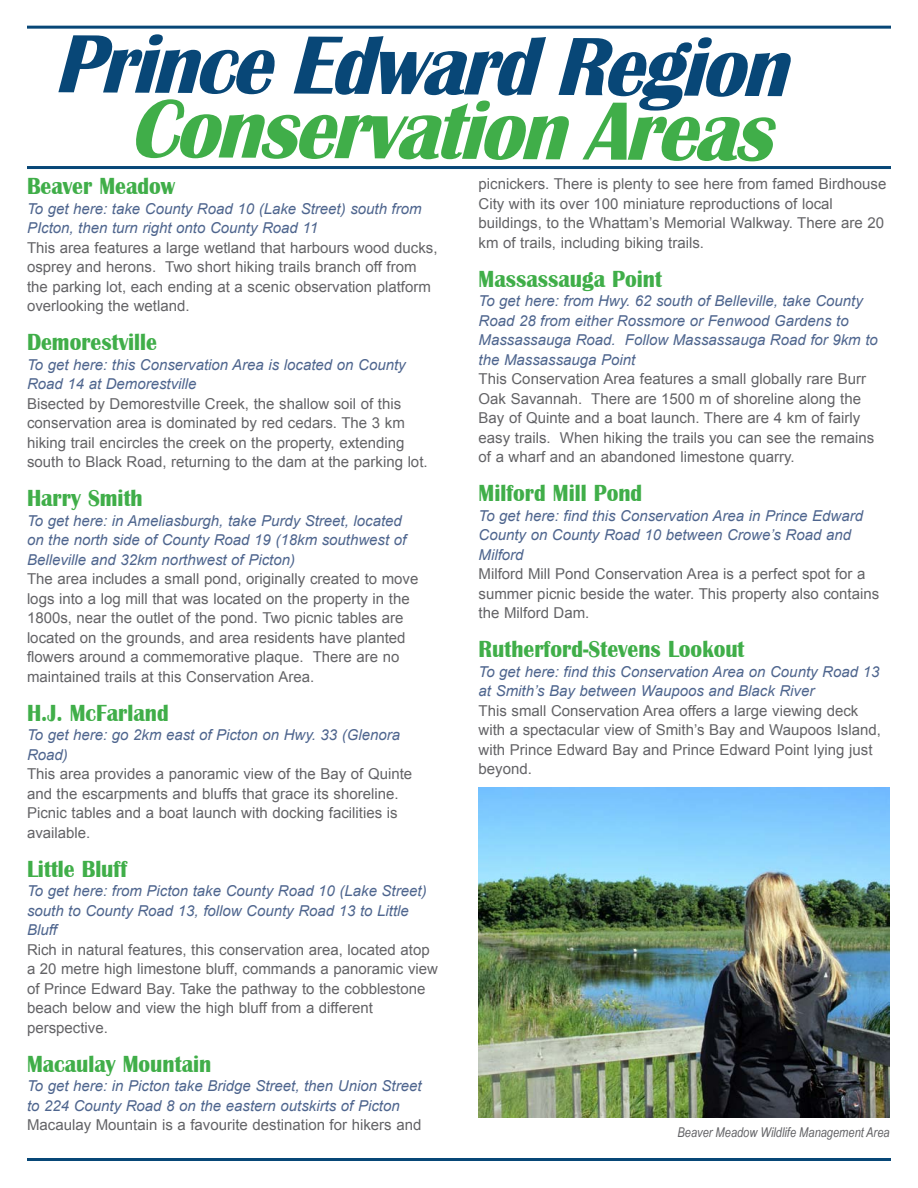
<style>
.page{position:relative;width:918px;height:1188px;background:#fff}
.page>*{position:absolute;margin:0;border:0;box-sizing:border-box;transform-origin:0 0}
.t1{font:italic 700 85.5px "Britannic";color:#084777;scale:.93 1}
.t2{font:italic 700 85.5px "Britannic";color:#40ae49;scale:.93 1}
.t3{font:700 24px "Britannic";color:#40ae49;scale:.9 1}
.t4{font:15px/19.5px "Arial";color:#636366}
.t5{font:italic 15px/19.5px "Arial";color:#4e658e}
.t6{font:italic 13.5px "Arial Narrow";color:#636366}
</style>
<div class="page">
<hr style="left:27px;top:26px;width:864px;height:3px;background:#084777">
<hr style="left:27px;top:1158px;width:864px;height:3px;background:#084777">
<hr style="left:27px;top:166px;width:864px;height:3px;background:#084777">
<img style="left:479px;top:787px;width:411px;height:331px">
<p class="t1" style="left:54px;top:17px;width:816px">PrinceEdwardRegion</p>
<p class="t2" style="left:128px;top:82px;width:720px">ConservationAreas</p>
<p class="t3" style="left:27px;top:173px;width:166px">Beaver Meadow</p>
<p class="t5" style="left:27px;top:199px;width:396px">To get here: take County Road 10 (Lake Street) south from<br>PIcton, then turn right onto County Road 11</p>
<p class="t4" style="left:27px;top:238px;width:412px">This area features a large wetland that harbours wood ducks, osprey and herons. Two short hiking trails branch off from the parking lot, each ending at a scenic observation platform overlooking the wetland.</p>
<p class="t3" style="left:27px;top:329px;width:146px">Demorestville</p>
<p class="t5" style="left:27px;top:355px;width:380px">To get here: this Conservation Area is located on County<br>Road 14 at Demorestville</p>
<p class="t4" style="left:27px;top:394px;width:402px">Bisected by Demorestville Creek, the shallow soil of this conservation area is dominated by red cedars. The 3 km hiking trail encircles the creek on the property, extending south to Black Road, returning to the dam at the parking lot.</p>
<p class="t3" style="left:27px;top:485px;width:130px">Harry Smith</p>
<p class="t5" style="left:27px;top:511px;width:381px">To get here: in Ameliasburgh, take Purdy Street, located on the north side of County Road 19 (18km southwest of<br>Belleville and 32km northwest of Picton)</p>
<p class="t4" style="left:27px;top:570px;width:393px">The area includes a small pond, originally created to move logs into a log mill that was located on the property in the 1800s, near the outlet of the pond. Two picnic tables are located on the grounds, and area residents have planted flowers around a commemorative plaque. There are no maintained trails at this Conservation Area.</p>
<p class="t3" style="left:27px;top:699px;width:159px">H.J. McFarland</p>
<p class="t5" style="left:27px;top:726px;width:375px">To get here: go 2km east of Picton on Hwy. 33 (Glenora<br>Road)</p>
<p class="t4" style="left:27px;top:765px;width:387px">This area provides a panoramic view of the Bay of Quinte and the escarpments and bluffs that grace its shoreline.<br>Picnic tables and a boat launch with docking facilities is available.</p>
<p class="t3" style="left:27px;top:855px;width:113px">Little Bluff</p>
<p class="t5" style="left:27px;top:882px;width:401px">To get here: from Picton take County Road 10 (Lake Street) south to County Road 13, follow County Road 13 to Little<br>Bluff</p>
<p class="t4" style="left:27px;top:940px;width:413px">Rich in natural features, this conservation area, located atop a 20 metre high limestone bluff, commands a panoramic view of Prince Edward Bay. Take the pathway to the cobblestone beach below and view the high bluff from a different perspective.</p>
<p class="t3" style="left:27px;top:1050px;width:206px">Macaulay Mountain</p>
<p class="t5" style="left:27px;top:1077px;width:396px">To get here: in Picton take Bridge Street, then Union Street to 224 County Road 8 on the eastern outskirts of Picton</p>
<p class="t4" style="left:27px;top:1116px;width:396px">Macaulay Mountain is a favourite destination for hikers and</p>
<p class="t4" style="left:479px;top:174px;width:409px">picnickers. There is plenty to see here from famed Birdhouse City with its over 100 miniature reproductions of local buildings, to the Whattam’s Memorial Walkway. There are 20 km of trails, including biking trails.</p>
<p class="t3" style="left:479px;top:265px;width:205px">Massassauga Point</p>
<p class="t5" style="left:479px;top:291px;width:401px">To get here: from Hwy. 62 south of Belleville, take County Road 28 from either Rossmore or Fenwood Gardens to Massassauga Road. Follow Massassauga Road for 9km to the Massassauga Point</p>
<p class="t4" style="left:479px;top:369px;width:397px">This Conservation Area features a small globally rare Burr Oak Savannah. There are 1500 m of shoreline along the Bay of Quinte and a boat launch. There are 4 km of fairly easy trails. When hiking the trails you can see the remains of a wharf and an abandoned limestone quarry.</p>
<p class="t3" style="left:479px;top:480px;width:183px">Milford Mill Pond</p>
<p class="t5" style="left:479px;top:506px;width:386px">To get here: find this Conservation Area in Prince Edward<br>County on County Road 10 between Crowe’s Road and<br>Milford</p>
<p class="t4" style="left:479px;top:564px;width:402px">Milford Mill Pond Conservation Area is a perfect spot for a summer picnic beside the water. This property also contains the Milford Dam.</p>
<p class="t3" style="left:479px;top:636px;width:297px">Rutherford-Stevens Lookout</p>
<p class="t5" style="left:479px;top:662px;width:402px">To get here: find this Conservation Area on County Road 13 at Smith’s Bay between Waupoos and Black River</p>
<p class="t4" style="left:479px;top:701px;width:404px">This small Conservation Area offers a large viewing deck with a spectacular view of Smith’s Bay and Waupoos Island, with Prince Edward Bay and Prince Edward Point lying just beyond.</p>
<p class="t6" style="left:677px;top:1123px;width:214px">Beaver Meadow Wildlife Management Area</p>
</div>
